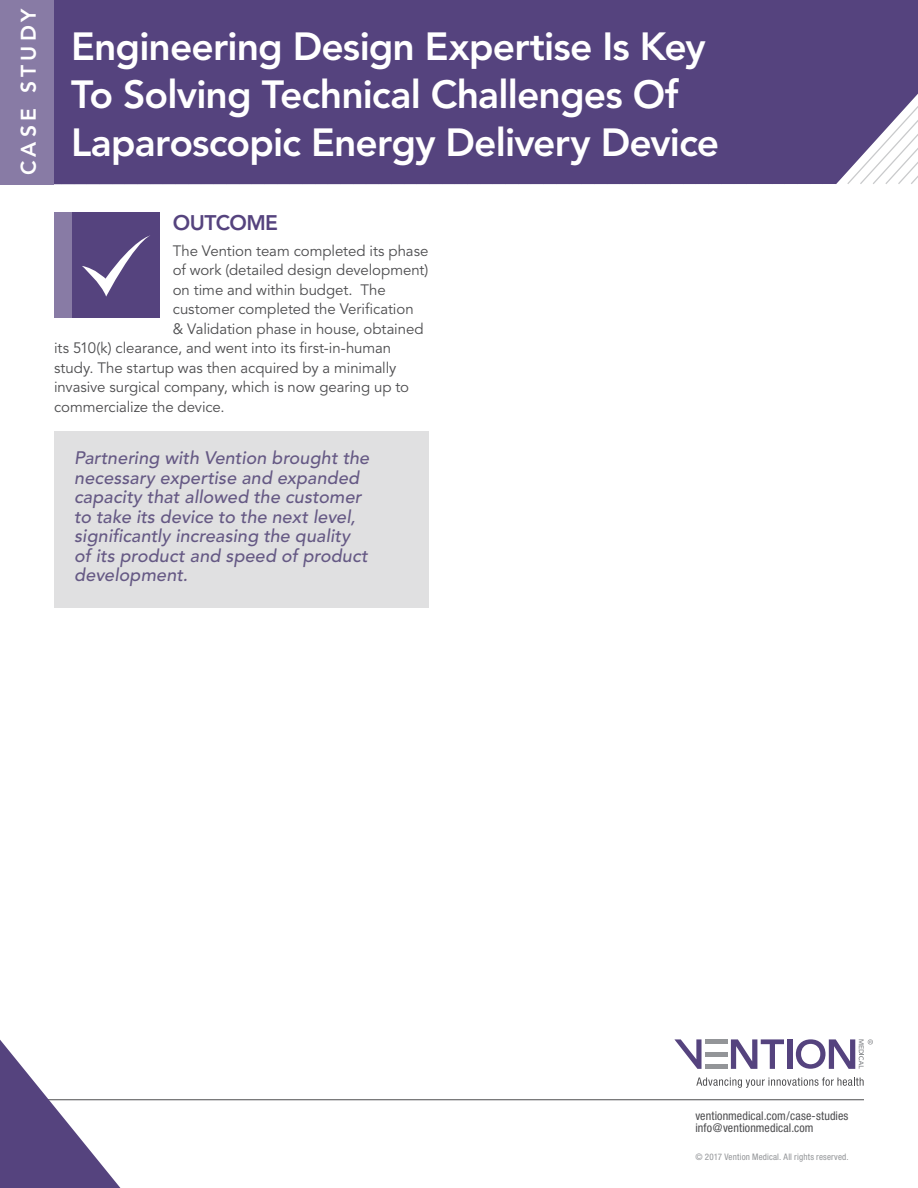
<style>
.page{position:relative;width:918px;height:1188px;background:#fff}
.page>*{position:absolute;margin:0;border:0;box-sizing:border-box;transform-origin:0 0}
.t1{font:800 39px/48px "Avenir";letter-spacing:-.02em;color:#fff}
.t2{font:800 21px "Avenir";letter-spacing:.2em;color:#fff}
.t3{font:800 21px "Avenir";letter-spacing:-.025em;color:#55437e}
.t4{font:italic 500 18px/19.5px "Avenir";letter-spacing:.005em;color:#55437e}
.t5{font:15px "Avenir";letter-spacing:-.005em;color:#4d4d4f}
.t6{font:condensed 12px/12px "Helvetica Neue";letter-spacing:.01em;color:#4d4d4f}
.t7{font:condensed 9px "Helvetica Neue";letter-spacing:.02em;color:#939598}
</style>
<div class="page">
<svg style="left:674px;top:1039px;width:28px;height:30px"></svg>
<svg style="left:731px;top:1039px;width:53px;height:30px"></svg>
<div style="left:787px;top:1039px;width:6px;height:30px;background:#55437e"></div>
<div style="left:705px;top:1039px;width:23px;height:5px;background:#939598"></div>
<div style="left:705px;top:1052px;width:23px;height:5px;background:#939598"></div>
<div style="left:705px;top:1064px;width:23px;height:5px;background:#939598"></div>
<svg style="left:696px;top:1077px;width:168px;height:11px"></svg>
<svg style="left:796px;top:1039px;width:77px;height:30px"></svg>
<hr style="left:35px;top:1100px;width:829px;height:1px;background:#4d4d4f">
<svg style="left:0;top:1040px;width:120px;height:148px"></svg>
<div style="left:54px;top:0;width:864px;height:184px;background:#55437e"></div>
<div style="left:0;top:0;width:54px;height:184px;background:#887ba5"></div>
<div style="left:54px;top:213px;width:105px;height:105px;background:#55437e"></div>
<div style="left:54px;top:213px;width:18px;height:105px;background:#887ba5"></div>
<svg style="left:82px;top:235px;width:68px;height:62px"></svg>
<div style="left:54px;top:432px;width:375px;height:176px;background:#e0e0e1"></div>
<h2 class="t2" style="left:16px;top:175px;width:168px;rotate:-90deg">CASE STUDY</h2>
<h1 class="t1" style="left:71px;top:23px;width:650px">Engineering Design Expertise Is Key<br>To Solving Technical Challenges Of<br>Laparoscopic Energy Delivery Device</h1>
<h2 class="t3" style="left:173px;top:210px;width:107px">OUTCOME</h2>
<p class="t5" style="left:173px;top:242px;width:257px">The Vention team completed its phase</p>
<p class="t5" style="left:173px;top:262px;width:257px">of work (detailed design development)</p>
<p class="t5" style="left:173px;top:281px;width:214px">on time and within budget. The</p>
<p class="t5" style="left:173px;top:301px;width:242px">customer completed the Verification</p>
<p class="t5" style="left:173px;top:320px;width:252px">&amp; Validation phase in house, obtained</p>
<p class="t5" style="left:54px;top:340px;width:339px">its 510(k) clearance, and went into its first-in-human</p>
<p class="t5" style="left:54px;top:359px;width:344px">study. The startup was then acquired by a minimally</p>
<p class="t5" style="left:54px;top:379px;width:357px">invasive surgical company, which is now gearing up to</p>
<p class="t5" style="left:54px;top:398px;width:172px">commercialize the device.</p>
<p class="t4" style="left:74px;top:449px;width:297px">Partnering with Vention brought the necessary expertise and expanded capacity that allowed the customer to take its device to the next level, significantly increasing the quality of its product and speed of product development.</p>
<p class="t6" style="left:695px;top:1110px;width:155px">ventionmedical.com/case-studies info@ventionmedical.com</p>
<p class="t7" style="left:695px;top:1152px;width:155px">© 2017 Vention Medical. All rights reserved.</p>
</div>
